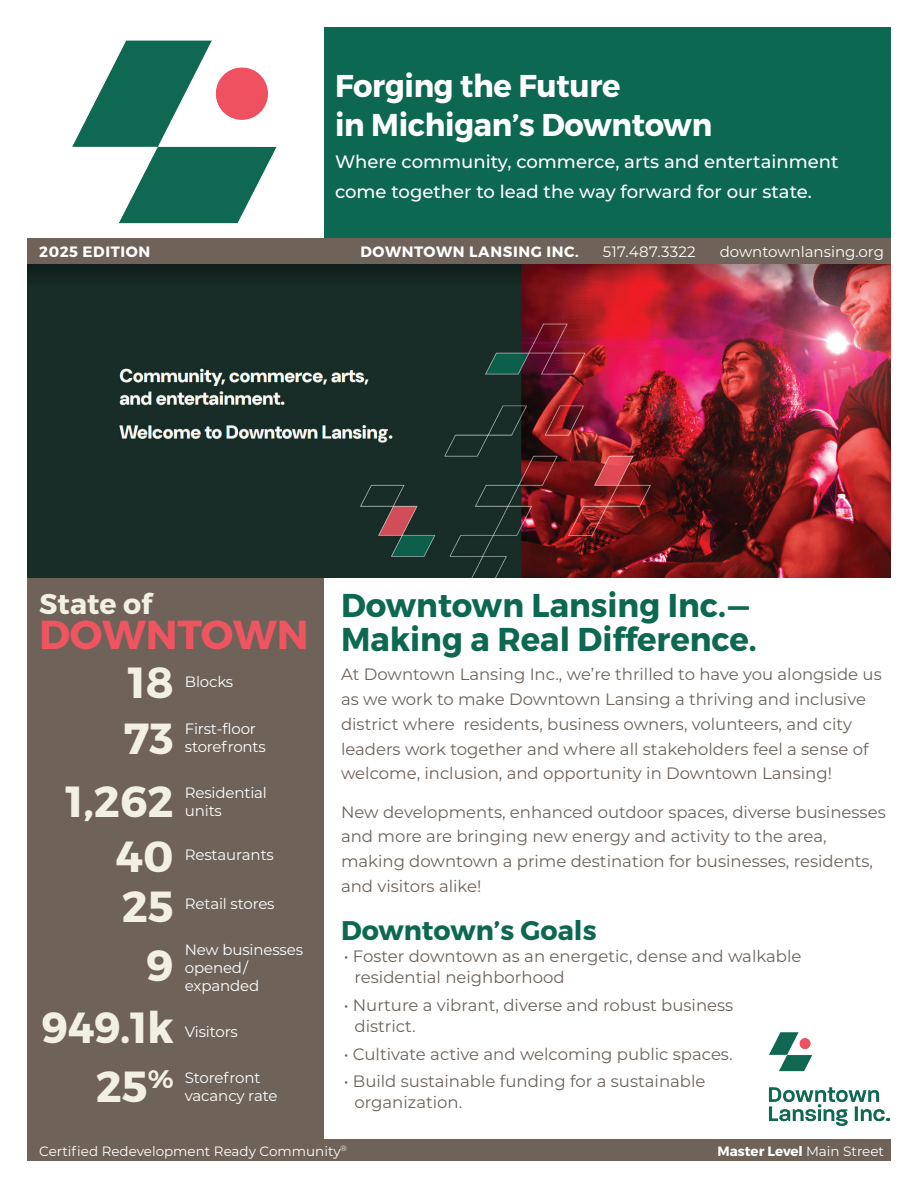
<style>
.page{position:relative;width:918px;height:1188px;background:#fff}
.page>*{position:absolute;margin:0;border:0;box-sizing:border-box;transform-origin:0 0}
.t1{font:700 43.5px/55.5px "Montserrat";color:#f1f0e3;text-align:right}
.t2{font:700 40.5px "Montserrat";letter-spacing:-.01em;color:#ef5561}
.t3{font:700 33px/34.5px "Montserrat";color:#0d6852}
.t4{font:700 31.5px/39px "Montserrat";letter-spacing:-.01em;color:#fff}
.t5{font:700 28.5px "Montserrat";color:#f1f0e3}
.t6{font:700 27px "Montserrat";color:#0d6852}
.t7{font:500 18px/30px "Montserrat";color:#fff}
.t8{font:16.5px/24.8px "Montserrat";color:#6e6259}
.t9{font:15px/18px "Montserrat";letter-spacing:-.01em;color:#fff}
.t10{font:700 15px "Montserrat";letter-spacing:.04em;color:#fff}
.t11{font:15px "Montserrat";letter-spacing:.02em;color:#fff}
.t12{font:13.5px "Montserrat";color:#fff}
.t13{font:700 13.5px "Montserrat";color:#fff}
.s1{font-weight:400}
</style>
<div class="page">
<div style="left:27px;top:505px;width:296px;height:656px;background:#6e6259"></div>
<img style="left:27px;top:264px;width:864px;height:314px">
<img style="left:72px;top:40px;width:205px;height:184px">
<div style="left:324px;top:27px;width:567px;height:230px;background:#0d6852"></div>
<img style="left:768px;top:1032px;width:123px;height:94px">
<div style="left:27px;top:238px;width:864px;height:26px;background:#6e6259"></div>
<div style="left:27px;top:1140px;width:864px;height:21px;background:#6e6259"></div>
<p class="t10" style="left:39px;top:242px;width:113px">2025 EDITION</p>
<h3 class="t4" style="left:335px;top:67px;width:379px">Forging the Future<br>in Michigan’s Downtown</h3>
<p class="t7" style="left:335px;top:146px;width:505px">Where community, commerce, arts and entertainment come together to lead the way forward for our state.</p>
<p class="t10" style="left:361px;top:242px;width:220px">DOWNTOWN LANSING INC.</p>
<p class="t11" style="left:603px;top:241px;width:95px">517.487.3322</p>
<p class="t9" style="left:720px;top:242px;width:166px">downtownlansing.org</p>
<h3 class="t5" style="left:39px;top:586px;width:114px">State of</h3>
<h2 class="t2" style="left:39px;top:609px;width:271px">DOWNTOWN</h2>
<h1 class="t1" style="left:124px;top:656px;width:52px;text-align:left">18<br>73</h1>
<h1 class="t1" style="left:66px;top:774px;width:110px">1,262<br>40</h1>
<h1 class="t1" style="left:122px;top:878px;width:53px;line-height:58.5px;text-align:center">25<br>9</h1>
<h1 class="t1" style="left:42px;top:999px;width:134px;line-height:58.5px">949.1k<br>25<sup>%</sup></h1>
<p class="t9" style="left:185px;top:672px;width:50px">Blocks</p>
<p class="t9" style="left:185px;top:719px;width:83px">First-floor storefronts</p>
<p class="t9" style="left:185px;top:784px;width:84px">Residential units</p>
<p class="t9" style="left:185px;top:845px;width:91px">Restaurants</p>
<p class="t9" style="left:185px;top:894px;width:91px">Retail stores</p>
<p class="t9" style="left:185px;top:940px;width:120px">New businesses opened/ expanded</p>
<p class="t9" style="left:185px;top:1022px;width:55px">Visitors</p>
<p class="t9" style="left:185px;top:1068px;width:94px">Storefront vacancy rate</p>
<h3 class="t3" style="left:341px;top:588px;width:417px">Downtown Lansing Inc.—<br>Making a Real Difference.</h3>
<p class="t8" style="left:341px;top:662px;width:542px">At Downtown Lansing Inc., we’re thrilled to have you alongside us as we work to make Downtown Lansing a thriving and inclusive district where residents, business owners, volunteers, and city leaders work together and where all stakeholders feel a sense of welcome, inclusion, and opportunity in Downtown Lansing!</p>
<p class="t8" style="left:341px;top:799px;width:546px">New developments, enhanced outdoor spaces, diverse businesses and more are bringing new energy and activity to the area, making downtown a prime destination for businesses, residents, and visitors alike!</p>
<h3 class="t6" style="left:341px;top:913px;width:257px">Downtown’s Goals</h3>
<p class="t8" style="left:355px;top:945px;width:449px;line-height:21px;text-indent:-11px">• Foster downtown as an energetic, dense and walkable residential neighborhood</p>
<p class="t8" style="left:355px;top:994px;width:380px;line-height:21px;text-indent:-11px">• Nurture a vibrant, diverse and robust business district.</p>
<p class="t8" style="left:344px;top:1041px;width:390px">• Cultivate active and welcoming public spaces.</p>
<p class="t8" style="left:355px;top:1070px;width:353px;line-height:21px;text-indent:-11px">• Build sustainable funding for a sustainable organization.</p>
<p class="t12" style="left:39px;top:1142px;width:309px">Certified Redevelopment Ready Community<sup>®</sup></p>
<p class="t13" style="left:717px;top:1143px;width:168px">Master Level <span class="s1">Main Street</span></p>
</div>
